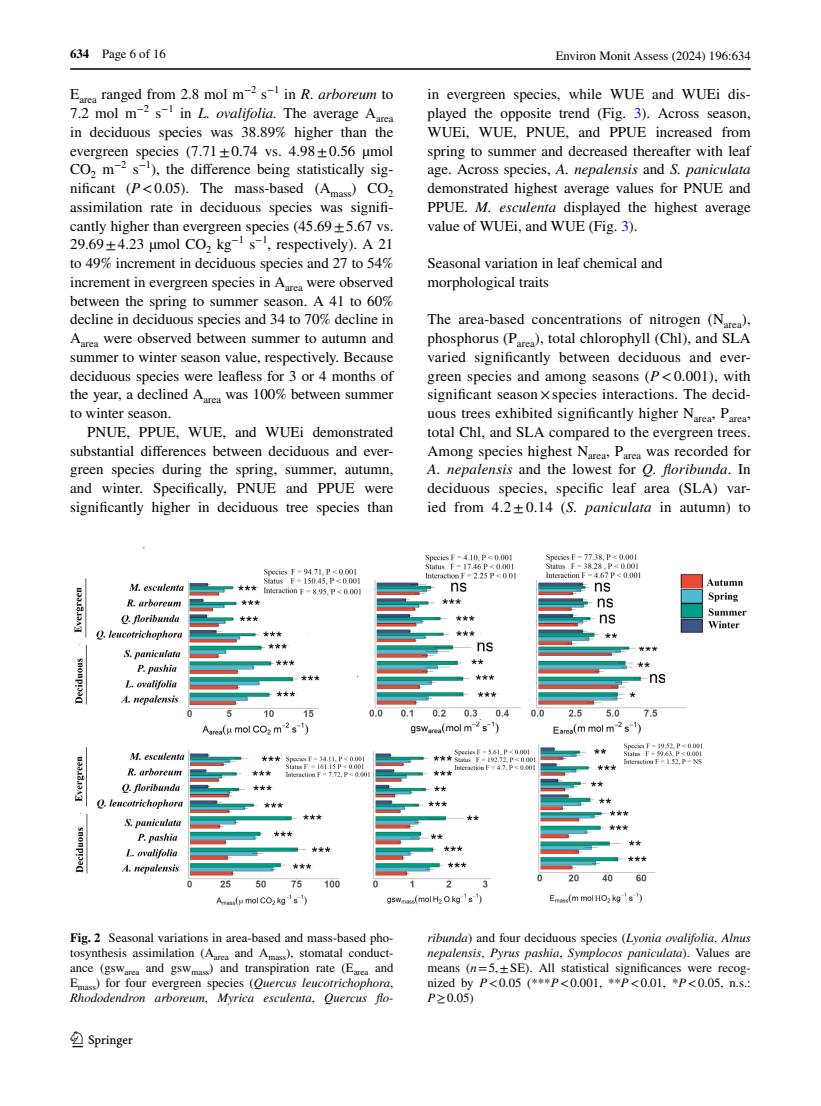
<style>
.page{position:relative;width:821px;height:1106px;background:#fff}
.page>*{position:absolute;margin:0;border:0;box-sizing:border-box;transform-origin:0 0}
.t1{font:22.5px "Springnew Regular 2";color:#000}
.t2{font:15px/18.8px "STIX";color:#000;text-align:justify}
.t3{font:12.75px/15px "STIX";color:#000;text-align:justify}
.s1{font-weight:700}
.s2{font-style:italic}
.s3{color:#00f}
</style>
<div class="page">
<hr style="left:70px;top:68px;width:680px;height:2px;background:#000">
<img style="left:74px;top:547px;width:673px;height:359px">
<p class="t3" style="left:70px;top:47px;width:97px"><span class="s1">634</span> Page 6 of 16</p>
<p class="t2" style="left:70px;top:86px;width:325px">E<sub>area</sub> ranged from 2.8 mol m<sup>−2</sup> s<sup>−1</sup> in <span class="s2">R</span>. <span class="s2">arboreum</span> to 7.2 mol m<sup>−2</sup> s<sup>−1</sup> in <span class="s2">L. ovalifolia.</span> The average A<sub>area </sub>in deciduous species was 38.89% higher than the evergreen species (7.71±0.74 vs. 4.98±0.56 µmol CO<sub>2</sub> m<sup>−2</sup> s<sup>−1</sup>), the difference being statistically sig&shy;nificant (<span class="s2">P</span>&lt;0.05). The mass-based (A<sub>mass</sub>) CO<sub>2 </sub>assimilation rate in deciduous species was signifi&shy;cantly higher than evergreen species (45.69±5.67 vs.<br>29.69±4.23 µmol CO<sub>2</sub> kg<sup>−1</sup> s<sup>−1</sup>, respectively). A 21 to 49% increment in deciduous species and 27 to 54% increment in evergreen species in A<sub>area</sub> were observed between the spring to summer season. A 41 to 60% decline in deciduous species and 34 to 70% decline in A<sub>area</sub> were observed between summer to autumn and summer to winter season value, respectively. Because deciduous species were leafless for 3 or 4 months of the year, a declined A<sub>area</sub> was 100% between summer to winter season.</p>
<p class="t2" style="left:70px;top:423px;width:325px;text-indent:17px">PNUE, PPUE, WUE, and WUEi demonstrated substantial differences between deciduous and ever&shy;green species during the spring, summer, autumn, and winter. Specifically, PNUE and PPUE were significantly higher in deciduous tree species than</p>
<p class="t3" style="left:555px;top:49px;width:197px">Environ Monit Assess (2024) 196:634</p>
<p class="t2" style="left:427px;top:86px;width:325px">in evergreen species, while WUE and WUEi dis&shy;played the opposite trend (Fig. <span class="s3">3</span>). Across season, WUEi, WUE, PNUE, and PPUE increased from spring to summer and decreased thereafter with leaf age. Across species, <span class="s2">A. nepalensis</span> and <span class="s2">S. paniculata </span>demonstrated highest average values for PNUE and PPUE. <span class="s2">M. esculenta</span> displayed the highest average value of WUEi, and WUE (Fig. <span class="s3">3</span>).</p>
<p class="t2" style="left:427px;top:255px;width:237px">Seasonal variation in leaf chemical and morphological traits</p>
<p class="t2" style="left:427px;top:311px;width:325px">The area-based concentrations of nitrogen (N<sub>area</sub>), phosphorus (P<sub>area</sub>), total chlorophyll (Chl), and SLA varied significantly between deciduous and ever&shy;green species and among seasons (<span class="s2">P</span>&lt;0.001), with significant season×species interactions. The decid&shy;uous trees exhibited significantly higher N<sub>area</sub>, P<sub>area</sub>, total Chl, and SLA compared to the evergreen trees.<br>Among species highest N<sub>area</sub>, P<sub>area</sub> was recorded for <span class="s2">A. nepalensis</span> and the lowest for <span class="s2">Q. floribunda</span>. In deciduous species, specific leaf area (SLA) var&shy;ied from 4.2±0.14 (<span class="s2">S. paniculata</span> in autumn) to</p>
<p class="t3" style="left:70px;top:930px;width:325px"><span class="s1">Fig. 2</span> Seasonal variations in area-based and mass-based pho&shy;tosynthesis assimilation (A<sub>area</sub> and A<sub>mass</sub>), stomatal conduct&shy;ance (gsw<sub>area</sub> and gsw<sub>mass</sub>) and transpiration rate (E<sub>area</sub> and E<sub>mass</sub>) for four evergreen species (<span class="s2">Quercus leucotrichophora</span>, <span class="s2">Rhododendron arboreum</span>, <span class="s2">Myrica esculenta</span>, <span class="s2">Quercus flo-</span></p>
<p class="t3" style="left:427px;top:930px;width:325px"><span class="s2">ribunda</span>) and four deciduous species (<span class="s2">Lyonia ovalifolia</span>, <span class="s2">Alnus nepalensis</span>, <span class="s2">Pyrus pashia</span>, <span class="s2">Symplocos paniculata</span>). Values are means (<span class="s2">n</span>=5,±SE). All statistical significances were recog&shy;nized by <span class="s2">P</span>&lt;0.05 (***<span class="s2">P</span>&lt;0.001, **<span class="s2">P</span>&lt;0.01, *<span class="s2">P</span>&lt;0.05, n.s.:<br><span class="s2">P</span>≥0.05)</p>
<h1 class="t1" style="left:72px;top:1031px;width:62px">1 3</h1>
</div>
